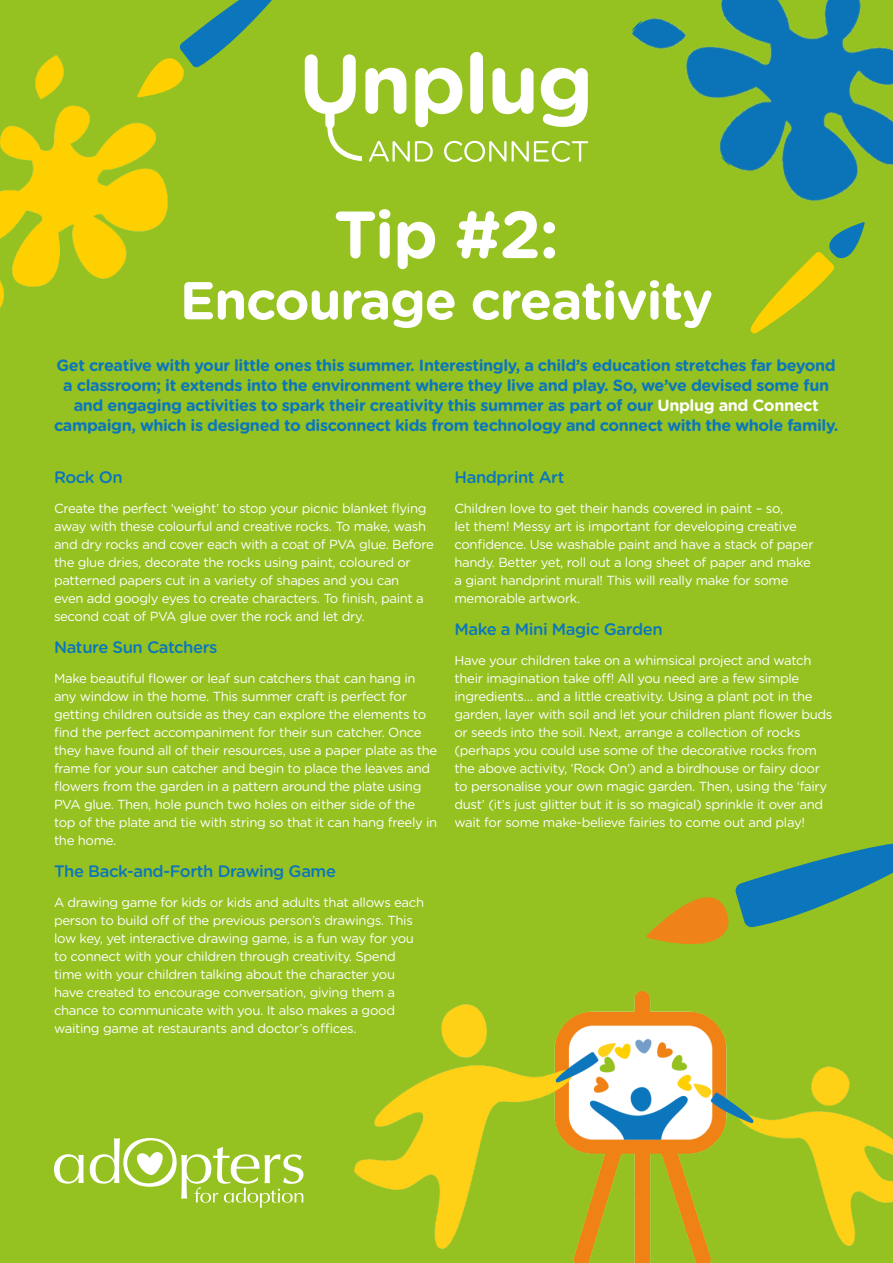
<style>
.page{position:relative;width:893px;height:1263px;background:#95c121}
.page>*{position:absolute;margin:0;border:0;box-sizing:border-box;transform-origin:0 0}
.t1{font:700 66.6px "Gotham Rounded";color:#fff}
.t2{font:700 53.25px "Gotham Rounded";letter-spacing:-.025em;color:#fff}
.t3{font:500 16.65px "Gotham Rounded";letter-spacing:-.025em;color:#0c76bc}
.t4{font:700 16.2px/20.2px "Gotham Rounded";letter-spacing:-.025em;color:#0c76bc;text-align:center}
.t5{font:13.2px/18px "Gotham Rounded";letter-spacing:-.025em;color:#fff}
.s1{color:#fff}
</style>
<div class="page">
<svg style="left:305px;top:54px;width:51px;height:60px"></svg>
<svg style="left:365px;top:68px;width:41px;height:46px"></svg>
<svg style="left:415px;top:68px;width:47px;height:59px"></svg>
<div style="left:470px;top:52px;width:13px;height:62px;background:#fff;border-radius:6px"></div>
<svg style="left:492px;top:68px;width:41px;height:46px"></svg>
<svg style="left:541px;top:68px;width:47px;height:59px"></svg>
<svg style="left:369px;top:141px;width:64px;height:21px"></svg>
<svg style="left:444px;top:141px;width:62px;height:21px"></svg>
<svg style="left:512px;top:141px;width:76px;height:21px"></svg>
<div style="left:325px;top:108px;width:9px;height:20px;background:#fff;border-radius:5px"></div>
<svg style="left:327px;top:126px;width:35px;height:35px"></svg>
<svg style="left:54px;top:1138px;width:249px;height:70px"></svg>
<img style="left:354px;top:992px;width:539px;height:271px">
<img style="left:631px;top:0;width:262px;height:202px">
<img style="left:0;top:55px;width:168px;height:253px">
<svg style="left:735px;top:843px;width:158px;height:85px"></svg>
<svg style="left:646px;top:897px;width:83px;height:47px"></svg>
<svg style="left:750px;top:222px;width:115px;height:112px"></svg>
<svg style="left:137px;top:0;width:135px;height:97px"></svg>
<h1 class="t1" style="left:334px;top:186px;width:227px">Tip #2:</h1>
<h2 class="t2" style="left:180px;top:261px;width:535px">Encourage creativity</h2>
<p class="t4" style="left:54px;top:354px;width:786px">Get creative with your little ones this summer. Interestingly, a child’s education stretches far beyond a classroom; it extends into the environment where they live and play. So, we’ve devised some fun and engaging activities to spark their creativity this summer as part of our <span class="s1">Unplug and Connect </span>campaign, which is designed to disconnect kids from technology and connect with the whole family.</p>
<p class="t3" style="left:54px;top:465px;width:70px">Rock On</p>
<p class="t5" style="left:54px;top:499px;width:381px">Create the perfect ‘weight’ to stop your picnic blanket flying away with these colourful and creative rocks. To make, wash and dry rocks and cover each with a coat of PVA glue. Before the glue dries, decorate the rocks using paint, coloured or patterned papers cut in a variety of shapes and you can<br>even add googly eyes to create characters. To finish, paint a second coat of PVA glue over the rock and let dry.</p>
<p class="t3" style="left:54px;top:635px;width:165px">Nature Sun Catchers</p>
<p class="t5" style="left:54px;top:669px;width:385px">Make beautiful flower or leaf sun catchers that can hang in any window in the home. This summer craft is perfect for getting children outside as they can explore the elements to find the perfect accompaniment for their sun catcher. Once they have found all of their resources, use a paper plate as the frame for your sun catcher and begin to place the leaves and flowers from the garden in a pattern around the plate using PVA glue. Then, hole punch two holes on either side of the top of the plate and tie with string so that it can hang freely in the home.</p>
<p class="t3" style="left:54px;top:859px;width:283px">The Back-and-Forth Drawing Game</p>
<p class="t5" style="left:54px;top:893px;width:372px">A drawing game for kids or kids and adults that allows each person to build off of the previous person’s drawings. This low key, yet interactive drawing game, is a fun way for you to connect with your children through creativity. Spend time with your children talking about the character you have created to encourage conversation, giving them a chance to communicate with you. It also makes a good waiting game at restaurants and doctor’s offices.</p>
<p class="t3" style="left:454px;top:465px;width:112px">Handprint Art</p>
<p class="t5" style="left:454px;top:499px;width:361px">Children love to get their hands covered in paint – so,<br>let them! Messy art is important for developing creative confidence. Use washable paint and have a stack of paper handy. Better yet, roll out a long sheet of paper and make a giant handprint mural! This will really make for some memorable artwork.</p>
<p class="t3" style="left:454px;top:617px;width:210px">Make a Mini Magic Garden</p>
<p class="t5" style="left:454px;top:651px;width:379px">Have your children take on a whimsical project and watch their imagination take off! All you need are a few simple ingredients… and a little creativity. Using a plant pot in the garden, layer with soil and let your children plant flower buds or seeds into the soil. Next, arrange a collection of rocks (perhaps you could use some of the decorative rocks from the above activity, ‘Rock On’) and a birdhouse or fairy door to personalise your own magic garden. Then, using the ‘fairy dust’ (it’s just glitter but it is so magical) sprinkle it over and wait for some make-believe fairies to come out and play!</p>
</div>
